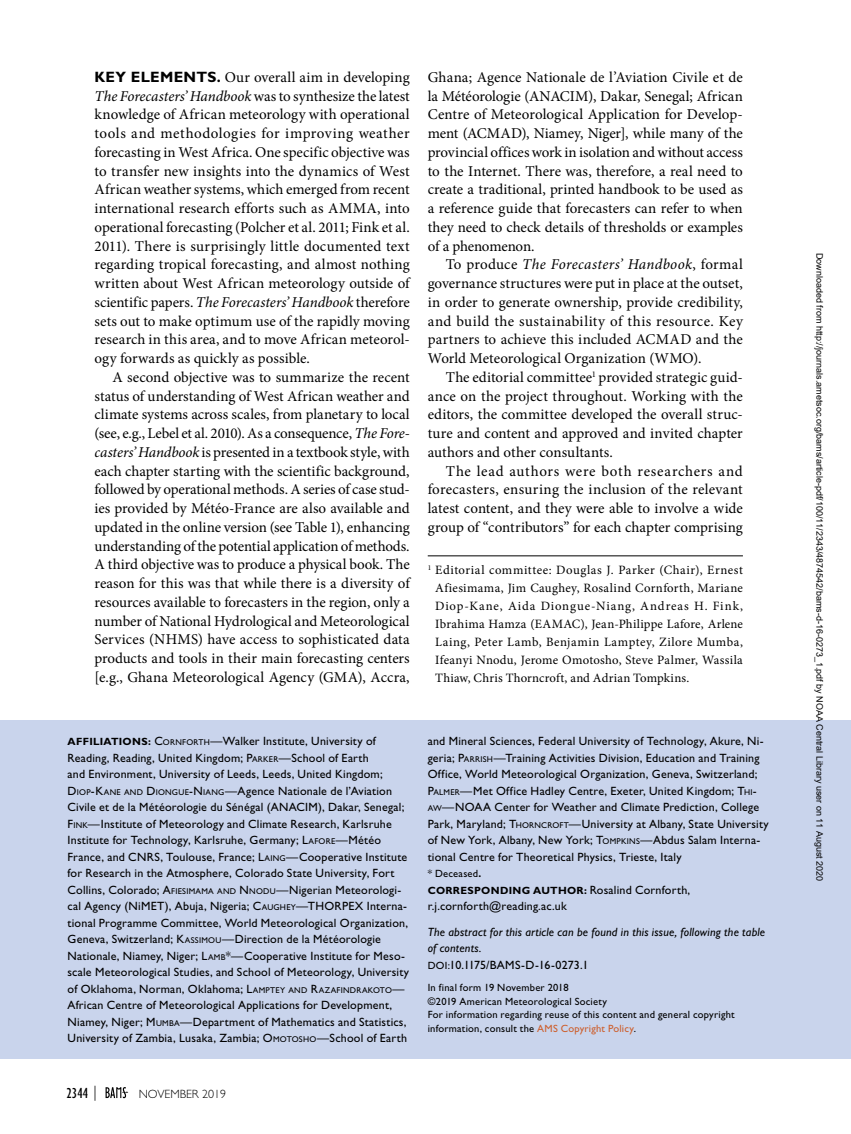
<style>
.page{position:relative;width:851px;height:1134px;background:#fff}
.page>*{position:absolute;margin:0;border:0;box-sizing:border-box;transform-origin:0 0}
.Body_Text{font:15px/18.8px "Minion Pro";color:#000;text-align:justify}
.First_Paragraph_w_bo{font:15px/18.8px "Minion Pro";letter-spacing:.005em;color:#000;text-align:justify}
.t1{font:condensed 15px "Gill Sans Std";color:#000}
.Footnotes{font:12.75px/18px "Minion Pro";letter-spacing:.015em;color:#000;text-align:justify}
.info_box_-_Affiliati{font:12px/16.5px "Gill Sans Std";letter-spacing:.015em;color:#000}
.Affiliation_Correspo{font:italic 12px/16.5px "Gill Sans Std";letter-spacing:.015em;color:#000}
.info_box_-_DOI{font:12px "Gill Sans Std";letter-spacing:.005em;color:#000}
.t2{font:300 12px "Gill Sans Std";color:#000}
.info_box_-_In_Final{font:10.5px/13.5px "Gill Sans Std";letter-spacing:.02em;color:#000}
.info_box_-_Affiliati-2{font:700 10.5px "Gill Sans Std";letter-spacing:.03em;color:#000}
.info_box_-_Affiliati-3{font:10.5px "Gill Sans Std";letter-spacing:.02em;color:#000}
.t3{font:9px "Arial";color:#000}
.s1{font-family:"Gill Sans Std";font-weight:700}
.s2{font-style:italic}
.s3{font-weight:700;font-size:10.5px}
.s4{font-style:inherit}
.s5{font-size:8.4px}
.s6{font-weight:700}
.s7{font-weight:400;font-size:12px}
.s8{font-size:10.5px}
.s9{color:#cd5e2c}
.s10{font-weight:300;font-stretch:normal}
</style>
<div class="page">
<div style="left:0;top:721px;width:850px;height:338px;background:#c9d4ec"></div>
<hr style="left:428px;top:555px;width:314px;height:1px;background:#000">
<div style="left:105px;top:1086px;width:24px;height:13px;background:#fff;border:2px solid #fff"></div>
<svg style="left:105px;top:1087px;width:23px;height:11px"></svg>
<p class="First_Paragraph_w_bo" style="left:94px;top:68px;width:317px"><span class="s1">KEY ELEMENTS.</span> Our overall aim in developing <span class="s2">The Forecasters’ Handbook</span> was to synthesize the latest knowledge of African meteorology with operational tools and methodologies for improving weather forecasting in West Africa. One specific objective was to transfer new insights into the dynamics of West African weather systems, which emerged from recent international research efforts such as AMMA, into operational forecasting (Polcher et al. 2011; Fink et al.<br>2011). There is surprisingly little documented text regarding tropical forecasting, and almost nothing written about West African meteorology outside of scientific papers. <span class="s2">The Forecasters’ Handbook</span> therefore sets out to make optimum use of the rapidly moving research in this area, and to move African meteorol&shy;ogy forwards as quickly as possible.</p>
<p class="Body_Text" style="left:94px;top:368px;width:317px;text-indent:18px">A second objective was to summarize the recent status of understanding of West African weather and climate systems across scales, from planetary to local (see, e.g., Lebel et al. 2010). As a consequence, <span class="s2">The Fore&shy;casters’ Handbook</span> is presented in a textbook style, with each chapter starting with the scientific background, followed by operational methods. A series of case stud&shy;ies provided by Météo-France are also available and updated in the online version (see Table 1), enhancing understanding of the potential application of methods.<br>A third objective was to produce a physical book. The reason for this was that while there is a diversity of resources available to forecasters in the region, only a number of National Hydrological and Meteorological Services (NHMS) have access to sophisticated data products and tools in their main forecasting centers [e.g., Ghana Meteorological Agency (GMA), Accra,</p>
<p class="Body_Text" style="left:428px;top:68px;width:317px">Ghana; Agence Nationale de l’Aviation Civile et de la Météorologie (ANACIM), Dakar, Senegal; African Centre of Meteorological Application for Develop&shy;ment (ACMAD), Niamey, Niger], while many of the provincial offices work in isolation and without access to the Internet. There was, therefore, a real need to create a traditional, printed handbook to be used as a reference guide that forecasters can refer to when they need to check details of thresholds or examples of a phenomenon.</p>
<p class="Body_Text" style="left:428px;top:255px;width:317px;text-indent:18px">To produce <span class="s2">The Forecasters’ Handbook</span>, formal governance structures were put in place at the outset, in order to generate ownership, provide credibility, and build the sustainability of this resource. Key partners to achieve this included ACMAD and the World Meteorological Organization (WMO).</p>
<p class="Body_Text" style="left:428px;top:368px;width:317px;text-indent:18px">The editorial committee<sup>1</sup> provided strategic guid&shy;ance on the project throughout. Working with the editors, the committee developed the overall struc&shy;ture and content and approved and invited chapter authors and other consultants.</p>
<p class="Body_Text" style="left:428px;top:461px;width:317px;text-indent:18px">The lead authors were both researchers and forecasters, ensuring the inclusion of the relevant latest content, and they were able to involve a wide group of “contributors” for each chapter comprising</p>
<p class="Footnotes" style="left:435px;top:561px;width:309px;text-indent:-7px"><sup>1</sup> Editorial committee: Douglas J. Parker (Chair), Ernest Afiesimama, Jim Caughey, Rosalind Cornforth, Mariane Diop-Kane, Aida Diongue-Niang, Andreas H. Fink, Ibrahima Hamza (EAMAC), Jean-Philippe Lafore, Arlene Laing, Peter Lamb, Benjamin Lamptey, Zilore Mumba, Ifeanyi Nnodu, Jerome Omotosho, Steve Palmer, Wassila Thiaw, Chris Thorncroft, and Adrian Tompkins.</p>
<p class="info_box_-_Affiliati" style="left:68px;top:733px;width:343px"><span class="s3">AFFILIATIONS:</span> <span class="s4">C</span><span class="s5">ORNFORTH</span><span class="s4">—</span>Walker Institute, University of Reading, Reading, United Kingdom; <span class="s4">P</span><span class="s5">ARKER</span><span class="s4">—</span>School of Earth<br>and Environment, University of Leeds, Leeds, United Kingdom;<br><span class="s4">D</span> <span class="s5">IOP</span><span class="s4">-K</span><span class="s5">ANE AND</span> <span class="s4">D</span> <span class="s5">IONGUE</span><span class="s4">-N</span> <span class="s5">IANG</span>—Agence Nationale de l’Aviation Civile et de la Météorologie du Sénégal (ANACIM), Dakar, Senegal; <span class="s4">F</span> <span class="s5">INK</span><span class="s4">—</span>Institute of Meteorology and Climate Research, Karlsruhe Institute for Technology, Karlsruhe, Germany; <span class="s4">L</span><span class="s5">AFORE</span><span class="s4">—</span>Météo France, and CNRS, Toulouse, France; <span class="s4">L</span><span class="s5">AING</span><span class="s4">—</span>Cooperative Institute for Research in the Atmosphere, Colorado State University, Fort Collins, Colorado; <span class="s4">A</span><span class="s5">FIESIMAMA AND</span> <span class="s4">N</span> <span class="s5">NODU</span>—Nigerian Meteorologi&shy;cal Agency (NiMET), Abuja, Nigeria; <span class="s4">C</span><span class="s5">AUGHEY</span><span class="s4">—</span>THORPEX Interna&shy;tional Programme Committee, World Meteorological Organization, Geneva, Switzerland; <span class="s4">K</span><span class="s5">ASSIMOU</span>—Direction de la Météorologie Nationale, Niamey, Niger; <span class="s4">L</span><span class="s5">AM B</span><span class="s4">*</span>—Cooperative Institute for Meso&shy;scale Meteorological Studies, and School of Meteorology, University of Oklahoma, Norman, Oklahoma; <span class="s4">L</span><span class="s5">AMPTEY AND</span> <span class="s4">R</span><span class="s5">AZAFINDRAKOTO</span>— African Centre of Meteorological Applications for Development, Niamey, Niger; <span class="s4">M</span><span class="s5">UM BA</span><span class="s4">—</span>Department of Mathematics and Statistics, University of Zambia, Lusaka, Zambia; <span class="s4">O</span><span class="s5">MOTOSHO</span>—School of Earth</p>
<p class="info_box_-_Affiliati" style="left:428px;top:733px;width:342px">and Mineral Sciences, Federal University of Technology, Akure, Ni&shy;geria; <span class="s4">P</span><span class="s5">ARRISH</span>—Training Activities Division, Education and Training Office, World Meteorological Organization, Geneva, Switzerland; <span class="s4">P</span><span class="s5">ALM ER</span>—Met Office Hadley Centre, Exeter, United Kingdom; <span class="s4">T</span><span class="s5">HI</span><span class="s4">-</span><span class="s5">AW</span>—NOAA Center for Weather and Climate Prediction, College Park, Maryland; <span class="s4">T</span><span class="s5">HORNCROFT</span>—University at Albany, State University of New York, Albany, New York; <span class="s4">T</span><span class="s5">OMPKINS</span>—Abdus Salam Interna&shy;tional Centre for Theoretical Physics, Trieste, Italy</p>
<p class="info_box_-_Affiliati-3" style="left:428px;top:868px;width:55px">* Deceased<span class="s6">.</span></p>
<p class="info_box_-_Affiliati-2" style="left:428px;top:884px;width:264px">CORRESPONDING AUTHOR: <span class="s7">Rosalind Cornforth,</span></p>
<p class="info_box_-_Affiliati" style="left:428px;top:898px;width:140px">r.j.cornforth@reading.ac.uk</p>
<p class="Affiliation_Correspo" style="left:428px;top:924px;width:339px">The abstract for this article can be found in this issue, following the table of contents.</p>
<p class="info_box_-_DOI" style="left:428px;top:958px;width:162px"><span class="s8">DOI:</span>10.1175/BAMS-D-16-0273.1</p>
<p class="info_box_-_In_Final" style="left:428px;top:981px;width:142px">In final form 19 November 2018</p>
<p class="info_box_-_In_Final" style="left:428px;top:995px;width:181px">©2019 American Meteorological Society</p>
<p class="info_box_-_In_Final" style="left:428px;top:1008px;width:308px">For information regarding reuse of this content and general copyright information, consult the <span class="s9">AMS Copyright Policy</span>.</p>
<p class="t1" style="left:66px;top:1085px;width:32px">2344 <span class="s10">|</span></p>
<p class="t2" style="left:139px;top:1087px;width:89px">NOVEMBER 2019</p>
<p class="t3" style="left:823px;top:253px;width:630px;rotate:90deg">Downloaded from http://journals.ametsoc.org/bams/article-pdf/100/11/2343/4874542/bams-d-16-0273_1.pdf by NOAA Central Library user on 11 August 2020</p>
</div>
